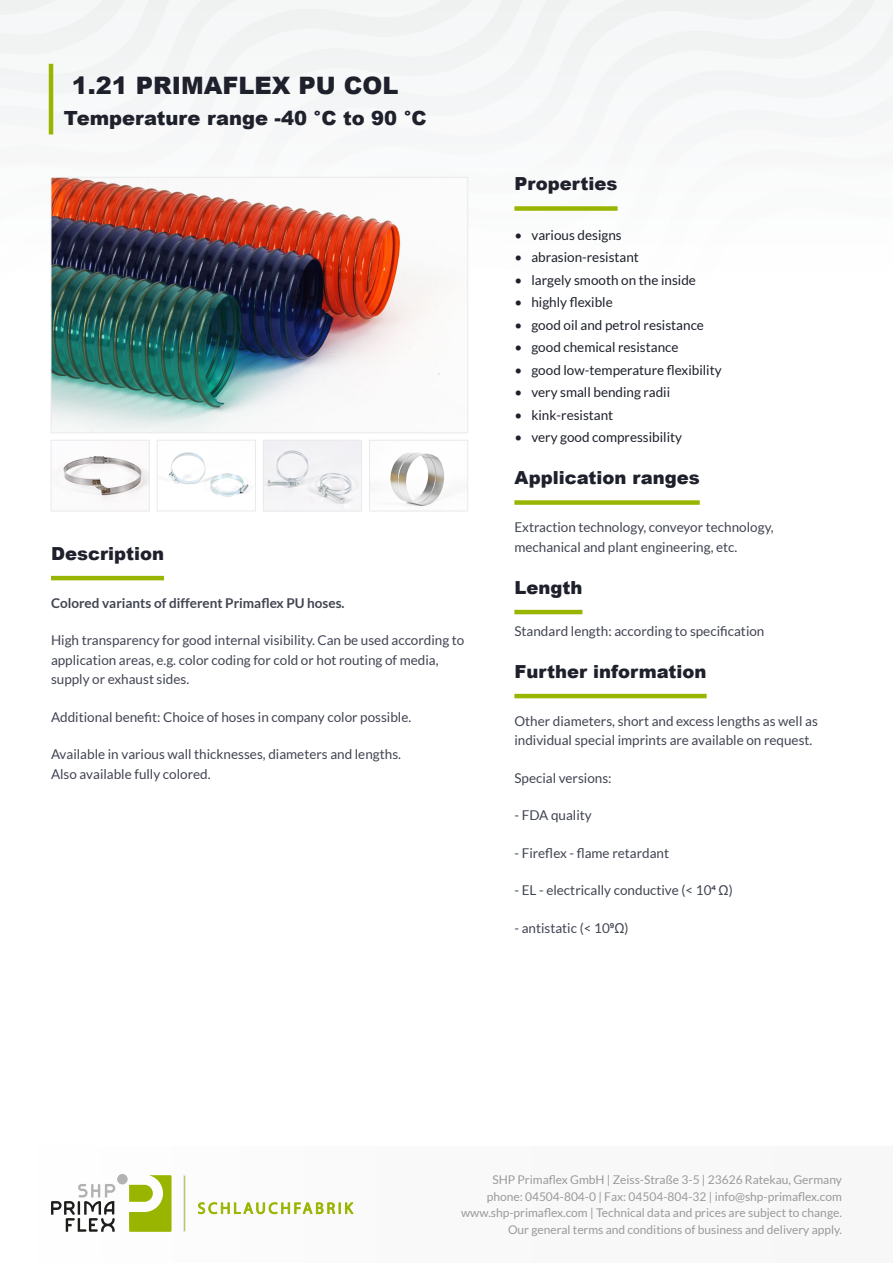
<style>
.page{position:relative;width:893px;height:1263px;background:#fff}
.page>*{position:absolute;margin:0;border:0;box-sizing:border-box;transform-origin:0 0}
.t1{font:900 24px "Arial";color:#1e212b}
.t2{font:900 19.5px "Arial";color:#1e212b}
.t3{font:900 18px "Arial";color:#1e212b}
.t4{font:13.5px/19.5px "Lato";color:#414552}
.t5{font:13.5px "Lato";color:#1e212b}
.t6{font:700 13.5px "Lato";color:#414552}
.t7{font:12px/16.5px "Lato";color:#9a9a9a;text-align:right}
.s1{font-family:"Arial"}
</style>
<div class="page">
<div style="left:0;top:1146px;width:893px;height:117px;background:#f9f9f9"></div>
<svg style="left:129px;top:1175px;width:43px;height:57px"></svg>
<svg style="left:51px;top:1184px;width:64px;height:48px"></svg>
<div style="left:117px;top:1174px;width:11px;height:10px;background:#b2b2b2;border-radius:50%"></div>
<div style="left:183px;top:1175px;width:2px;height:57px;background:#a0b100;border:1px solid #eaeaea"></div>
<svg style="left:198px;top:1202px;width:156px;height:12px"></svg>
<hr style="left:49px;top:64px;width:4px;height:70px;background:#9ab500">
<img style="left:53px;top:179px;width:413px;height:252px">
<div style="left:51px;top:177px;width:417px;height:256px;border:1px solid #eaeaea"></div>
<img style="left:63px;top:456px;width:85px;height:44px">
<div style="left:51px;top:440px;width:99px;height:71px;border:1px solid #eaeaea"></div>
<img style="left:169px;top:452px;width:80px;height:45px">
<div style="left:157px;top:440px;width:99px;height:71px;border:1px solid #eaeaea"></div>
<img style="left:265px;top:442px;width:95px;height:67px">
<div style="left:263px;top:440px;width:99px;height:71px;border:1px solid #eaeaea"></div>
<img style="left:390px;top:452px;width:55px;height:54px">
<div style="left:369px;top:440px;width:99px;height:71px;border:1px solid #eaeaea"></div>
<div style="left:514px;top:206px;width:104px;height:5px;background:#9ab500"></div>
<div style="left:514px;top:500px;width:186px;height:5px;background:#9ab500"></div>
<hr style="left:514px;top:610px;width:68px;height:4px;background:#9ab500">
<hr style="left:514px;top:694px;width:193px;height:4px;background:#9ab500">
<hr style="left:51px;top:576px;width:113px;height:4px;background:#9ab500">
<h1 class="t1" style="left:72px;top:77px;width:328px">1.21 PRIMAFLEX PU COL</h1>
<h2 class="t2" style="left:64px;top:111px;width:364px">Temperature range -40 °C to 90 °C</h2>
<h3 class="t3" style="left:51px;top:547px;width:114px">Description</h3>
<p class="t6" style="left:51px;top:597px;width:295px">Colored variants of different Primaflex PU hoses.</p>
<p class="t4" style="left:51px;top:631px;width:415px">High transparency for good internal visibility. Can be used according to application areas, e.g. color coding for cold or hot routing of media, supply or exhaust sides.</p>
<p class="t4" style="left:51px;top:708px;width:362px">Additional benefit: Choice of hoses in company color possible.</p>
<p class="t4" style="left:51px;top:745px;width:352px">Available in various wall thicknesses, diameters and lengths.<br>Also available fully colored.</p>
<h3 class="t3" style="left:514px;top:177px;width:105px">Properties</h3>
<p class="t5" style="left:514px;top:229px;width:109px">• various designs</p>
<p class="t5" style="left:514px;top:251px;width:126px">• abrasion-resistant</p>
<p class="t5" style="left:514px;top:274px;width:183px">• largely smooth on the inside</p>
<p class="t5" style="left:514px;top:296px;width:100px">• highly flexible</p>
<p class="t5" style="left:514px;top:319px;width:191px">• good oil and petrol resistance</p>
<p class="t5" style="left:514px;top:341px;width:166px">• good chemical resistance</p>
<p class="t5" style="left:514px;top:364px;width:209px">• good low-temperature flexibility</p>
<p class="t5" style="left:514px;top:386px;width:157px">• very small bending radii</p>
<p class="t5" style="left:514px;top:409px;width:100px">• kink-resistant</p>
<p class="t5" style="left:514px;top:431px;width:169px">• very good compressibility</p>
<h3 class="t3" style="left:514px;top:471px;width:187px">Application ranges</h3>
<p class="t4" style="left:514px;top:518px;width:261px">Extraction technology, conveyor technology, mechanical and plant engineering, etc.</p>
<h3 class="t3" style="left:514px;top:581px;width:70px">Length</h3>
<p class="t4" style="left:514px;top:622px;width:252px">Standard length: according to specification</p>
<h3 class="t3" style="left:514px;top:665px;width:194px">Further information</h3>
<p class="t4" style="left:514px;top:712px;width:305px">Other diameters, short and excess lengths as well as individual special imprints are available on request.</p>
<p class="t4" style="left:514px;top:769px;width:99px">Special versions:</p>
<p class="t4" style="left:514px;top:806px;width:79px">- FDA quality</p>
<p class="t4" style="left:514px;top:844px;width:156px">- Fireflex - flame retardant</p>
<p class="t4" style="left:514px;top:881px;width:220px">- EL - electrically conductive (&lt; 10<span class="s1">⁴ Ω</span>)</p>
<p class="t4" style="left:514px;top:919px;width:116px">- antistatic (&lt; 10<span class="s1">⁹Ω</span>)</p>
<p class="t7" style="left:461px;top:1172px;width:382px">SHP Primaflex GmbH | Zeiss-Straße 3-5 | 23626 Ratekau, Germany phone: 04504-804-0 | Fax: 04504-804-32 | info@shp-primaflex.com www.shp-primaflex.com | Technical data and prices are subject to change.<br>Our general terms and conditions of business and delivery apply.</p>
</div>
